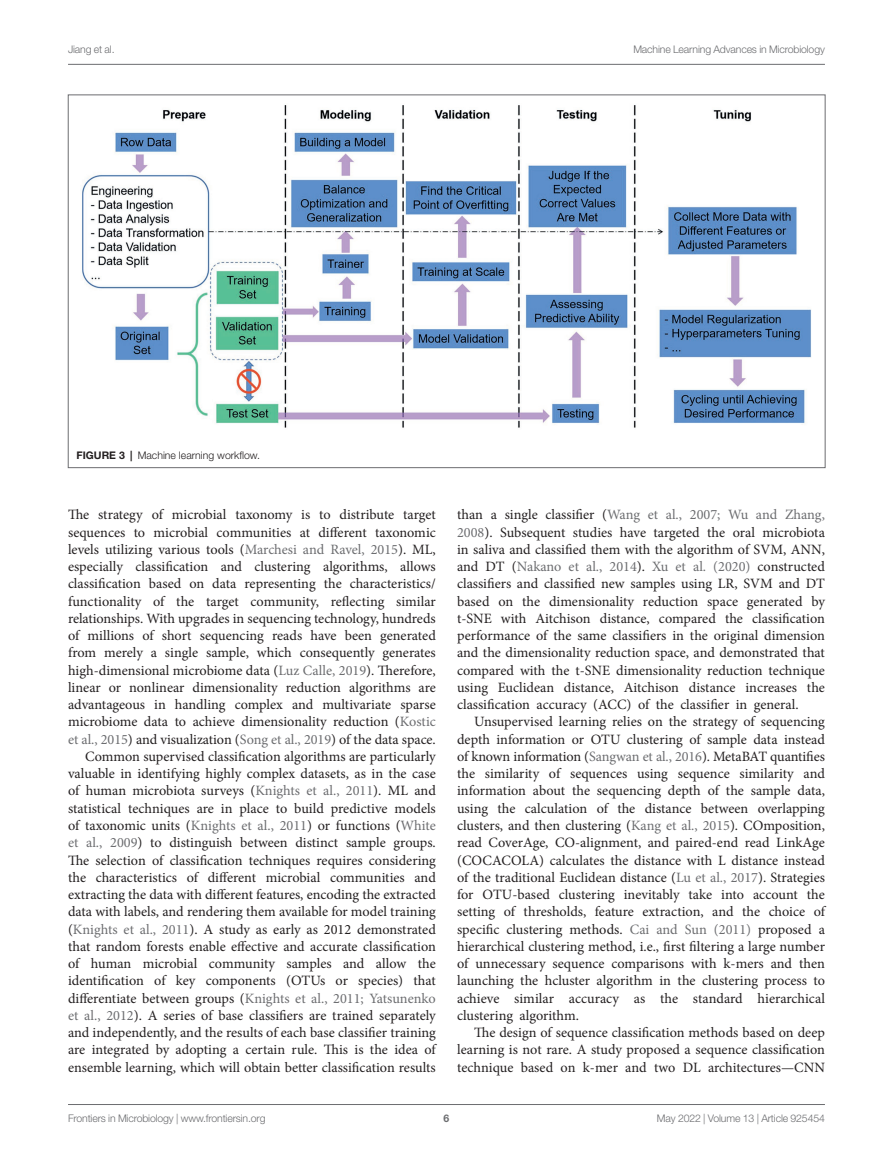
<style>
.page{position:relative;width:893px;height:1170px;background:#fff}
.page>*{position:absolute;margin:0;border:0;box-sizing:border-box;transform-origin:0 0}
.TEXT{font:14.25px/17.2px "Minion Pro";color:#231f20;text-align:justify}
.TEXT_FLUSH{font:14.25px/17.2px "Minion Pro";letter-spacing:-.005em;color:#231f20;text-align:justify}
.t1{font:300 10.5px "Helvetica Neue LT Std";letter-spacing:-.015em;color:#6c6d70}
.FIG_LEG{font:300 10.5px "Helvetica Neue LT Std";color:#231f20}
.t2{font:700 10.5px "Helvetica Neue LT Std";color:#6c6d70}
.s1{font-weight:700}
.s2{color:#6c6d70}
</style>
<div class="page">
<hr style="left:68px;top:64px;width:757px;height:1px;background:#6c6d70">
<hr style="left:68px;top:1104px;width:757px;height:1px;background:#6c6d70">
<img style="left:82px;top:105px;width:730px;height:323px">
<p class="t1" style="left:68px;top:42px;width:48px">Jiang et al.</p>
<p class="t1" style="left:633px;top:42px;width:193px">Machine Learning Advances in Microbiology</p>
<p class="FIG_LEG" style="left:77px;top:449px;width:185px"><span class="s1">FIGURE 3 |</span> Machine learning workflow.</p>
<p class="TEXT_FLUSH" style="left:68px;top:506px;width:369px">The strategy of microbial taxonomy is to distribute target sequences to microbial communities at different taxonomic levels utilizing various tools (<span class="s2">Marchesi and Ravel, 2015</span>). ML, especially classification and clustering algorithms, allows classification based on data representing the characteristics/ functionality of the target community, reflecting similar relationships. With upgrades in sequencing technology, hundreds of millions of short sequencing reads have been generated from merely a single sample, which consequently generates high-dimensional microbiome data (<span class="s2">Luz Calle, 2019</span>). Therefore, linear or nonlinear dimensionality reduction algorithms are advantageous in handling complex and multivariate sparse microbiome data to achieve dimensionality reduction (<span class="s2">Kostic et al., 2015</span>) and visualization (<span class="s2">Song et al., 2019</span>) of the data space.</p>
<p class="TEXT" style="left:68px;top:747px;width:369px;text-indent:17px">Common supervised classification algorithms are particularly valuable in identifying highly complex datasets, as in the case of human microbiota surveys (<span class="s2">Knights et al., 2011</span>). ML and statistical techniques are in place to build predictive models of taxonomic units (<span class="s2">Knights et al., 2011</span>) or functions (<span class="s2">White et al., 2009</span>) to distinguish between distinct sample groups.<br>The selection of classification techniques requires considering the characteristics of different microbial communities and extracting the data with different features, encoding the extracted data with labels, and rendering them available for model training (<span class="s2">Knights et al., 2011</span>). A study as early as 2012 demonstrated that random forests enable effective and accurate classification of human microbial community samples and allow the identification of key components (OTUs or species) that differentiate between groups (<span class="s2">Knights et al., 2011; Yatsunenko et al., 2012</span>). A series of base classifiers are trained separately and independently, and the results of each base classifier training are integrated by adopting a certain rule. This is the idea of ensemble learning, which will obtain better classification results</p>
<p class="TEXT" style="left:457px;top:506px;width:369px">than a single classifier (<span class="s2">Wang et al., 2007; Wu and Zhang, 2008</span>). Subsequent studies have targeted the oral microbiota in saliva and classified them with the algorithm of SVM, ANN, and DT (<span class="s2">Nakano et al., 2014</span>). <span class="s2">Xu et al. (2020)</span> constructed classifiers and classified new samples using LR, SVM and DT based on the dimensionality reduction space generated by t-SNE with Aitchison distance, compared the classification performance of the same classifiers in the original dimension and the dimensionality reduction space, and demonstrated that compared with the t-SNE dimensionality reduction technique using Euclidean distance, Aitchison distance increases the classification accuracy (ACC) of the classifier in general.</p>
<p class="TEXT" style="left:457px;top:713px;width:369px;text-indent:17px">Unsupervised learning relies on the strategy of sequencing depth information or OTU clustering of sample data instead of known information (<span class="s2">Sangwan et al., 2016</span>). MetaBAT quantifies the similarity of sequences using sequence similarity and information about the sequencing depth of the sample data, using the calculation of the distance between overlapping clusters, and then clustering (<span class="s2">Kang et al., 2015</span>). COmposition, read CoverAge, CO-alignment, and paired-end read LinkAge (COCACOLA) calculates the distance with L distance instead of the traditional Euclidean distance (<span class="s2">Lu et al., 2017</span>). Strategies for OTU-based clustering inevitably take into account the setting of thresholds, feature extraction, and the choice of specific clustering methods. <span class="s2">Cai and Sun (2011)</span> proposed a hierarchical clustering method, i.e., first filtering a large number of unnecessary sequence comparisons with k-mers and then launching the hcluster algorithm in the clustering process to achieve similar accuracy as the standard hierarchical clustering algorithm.</p>
<p class="TEXT" style="left:457px;top:1023px;width:369px;text-indent:17px">The design of sequence classification methods based on deep learning is not rare. A study proposed a sequence classification technique based on k-mer and two DL architectures—CNN</p>
<p class="t1" style="left:68px;top:1111px;width:199px">Frontiers in Microbiology | www.frontiersin.org</p>
<p class="t2" style="left:444px;top:1111px;width:7px">6</p>
<p class="t1" style="left:657px;top:1111px;width:169px">May 2022 | Volume 13 | Article 925454</p>
</div>
